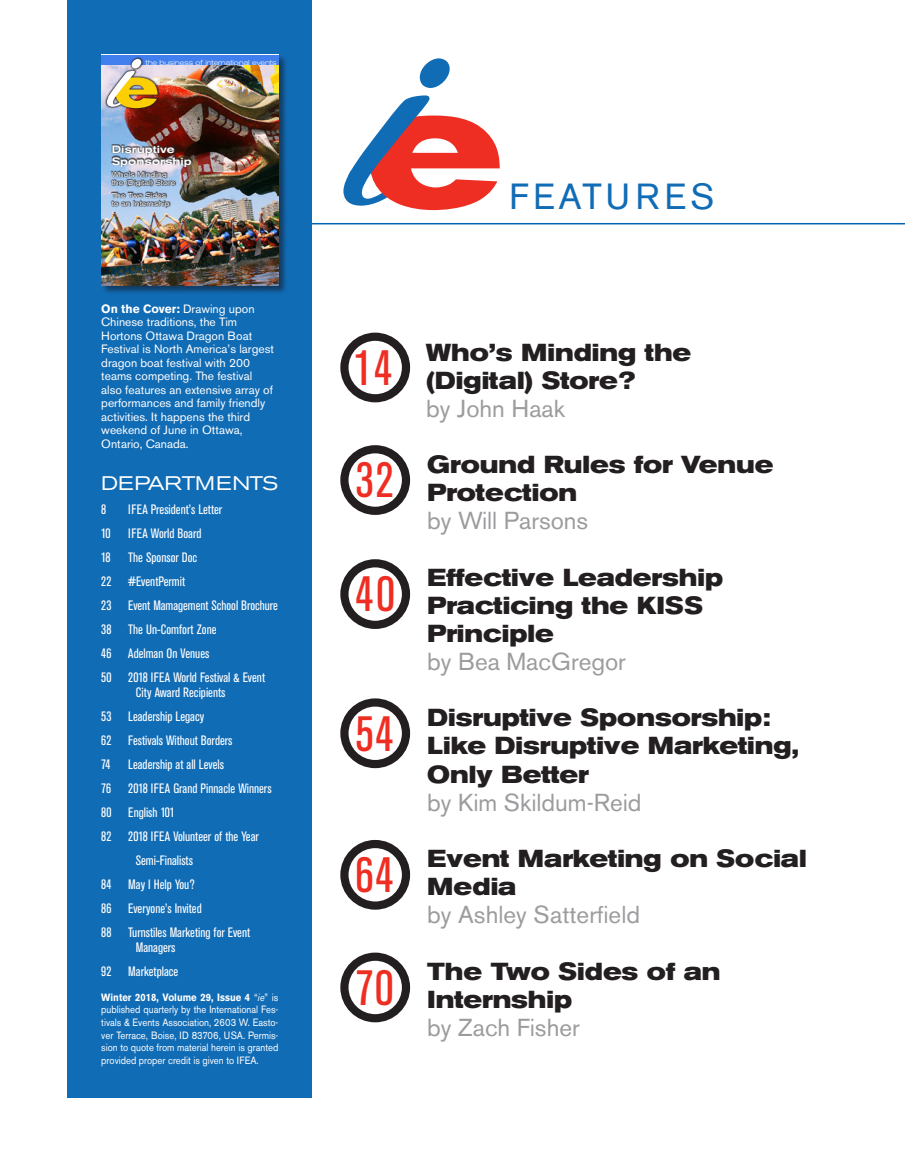
<style>
.page{position:relative;width:905px;height:1175px;background:#fff}
.page>*{position:absolute;margin:0;border:0;box-sizing:border-box;transform-origin:0 0}
.t1{font:condensed 49.2px "Akzidenz Grotesk BE";letter-spacing:.03em;color:#ee2e22}
.t2{font:36px "Akzidenz Grotesk BE";letter-spacing:.12em;color:#116cb6}
.t3{font:700 expanded 24.3px/28.2px "Akzidenz Grotesk BE";color:#231f20;scale:.94 1}
.t4{font:24.3px "Akzidenz Grotesk BE";color:#9c9b9e}
.t5{font:expanded 19.5px "Akzidenz Grotesk BE";letter-spacing:-.015em;color:#fff}
.t6{font:condensed 13.5px/15px "Akzidenz Grotesk BE";color:#fff}
.t7{font:12px/13.5px "Akzidenz Grotesk BE";color:#fff}
.t8{font:500 expanded 10.65px/11.6px "Akzidenz Grotesk BE";color:#fff}
.t9{font:10.5px/12.6px "Akzidenz Grotesk BE";color:#fff;text-align:justify;scale:.9 1}
.t10{font:300 expanded 7.05px "Akzidenz Grotesk BE";letter-spacing:-.015em;color:#fff}
.t11{font:expanded 7.05px/8.2px "Akzidenz Grotesk BE";color:#fff;scale:.95 1}
.t12{font:expanded 7.05px/8.2px "Akzidenz Grotesk BE";color:#fff;scale:.94 1}
.s1{font-weight:700}
.s2{font-style:italic}
</style>
<div class="page">
<svg style="left:344px;top:337px;width:62px;height:61px"></svg>
<div style="left:340px;top:332px;width:70px;height:70px;border:8px solid #231f20;border-radius:50%"></div>
<svg style="left:344px;top:449px;width:62px;height:62px"></svg>
<div style="left:340px;top:445px;width:70px;height:70px;border:8px solid #231f20;border-radius:50%"></div>
<svg style="left:344px;top:563px;width:62px;height:62px"></svg>
<div style="left:340px;top:559px;width:70px;height:70px;border:8px solid #231f20;border-radius:50%"></div>
<svg style="left:344px;top:702px;width:62px;height:62px"></svg>
<div style="left:340px;top:698px;width:70px;height:70px;border:8px solid #231f20;border-radius:50%"></div>
<div style="left:340px;top:840px;width:70px;height:69px;border:8px solid #231f20;border-radius:50%"></div>
<svg style="left:344px;top:956px;width:62px;height:62px"></svg>
<div style="left:340px;top:952px;width:70px;height:70px;border:8px solid #231f20;border-radius:50%"></div>
<svg style="left:420px;top:58px;width:29px;height:30px"></svg>
<svg style="left:343px;top:95px;width:157px;height:115px"></svg>
<hr style="left:287px;top:223px;width:617px;height:1px;background:#0162b1">
<div style="left:68px;top:0;width:244px;height:1097px;background:#116cb6"></div>
<div style="left:101px;top:54px;width:187px;height:242px;background:#110a0c;opacity:.5"></div>
<img style="left:101px;top:64px;width:177px;height:222px">
<div style="left:110px;top:144px;width:83px;height:65px;background:#231f20;opacity:.75"></div>
<div style="left:101px;top:55px;width:177px;height:9px;background:#417fee"></div>
<div style="left:104px;top:56px;width:56px;height:55px;background:#231f20;opacity:.75"></div>
<div style="left:132px;top:59px;width:9px;height:9px;background:#fff;border-radius:3px"></div>
<svg style="left:107px;top:71px;width:50px;height:37px;background:#d8bc6b"></svg>
<p class="t10" style="left:145px;top:58px;width:133px">the business of international events</p>
<p class="t8" style="left:112px;top:144px;width:82px">Disruptive<br>Sponsorship</p>
<p class="t11" style="left:112px;top:170px;width:68px">Who’s Minding the (Digital) Store</p>
<p class="t12" style="left:112px;top:191px;width:63px">The Two Sides to an Internship</p>
<p class="t7" style="left:101px;top:302px;width:174px"><span class="s1">On the Cover:</span> Drawing upon<br>Chinese traditions, the Tim<br>Hortons Ottawa Dragon Boat<br>Festival is North America’s largest dragon boat festival with 200 teams competing. The festival also features an extensive array of performances and family friendly activities. It happens the third weekend of June in Ottawa,<br>Ontario, Canada.</p>
<p class="t5" style="left:101px;top:472px;width:179px">DEPARTMENTS</p>
<p class="t6" style="left:101px;top:502px;width:7px">8</p>
<p class="t6" style="left:128px;top:502px;width:95px">IFEA President’s Letter</p>
<p class="t6" style="left:101px;top:526px;width:11px">10</p>
<p class="t6" style="left:128px;top:526px;width:75px">IFEA World Board</p>
<p class="t6" style="left:101px;top:550px;width:11px">18</p>
<p class="t6" style="left:128px;top:550px;width:71px">The Sponsor Doc</p>
<p class="t6" style="left:101px;top:574px;width:12px">22</p>
<p class="t6" style="left:128px;top:574px;width:58px">#EventPermit</p>
<p class="t6" style="left:101px;top:598px;width:12px">23</p>
<p class="t6" style="left:128px;top:598px;width:151px">Event Mamagement School Brochure</p>
<p class="t6" style="left:101px;top:622px;width:117px">38 The Un-Comfort Zone</p>
<p class="t6" style="left:101px;top:646px;width:110px">46 Adelman On Venues</p>
<p class="t6" style="left:101px;top:670px;width:165px;text-align:center">50 2018 IFEA World Festival &amp; Event<br>City Award Recipients</p>
<p class="t6" style="left:101px;top:709px;width:12px">53</p>
<p class="t6" style="left:128px;top:709px;width:77px">Leadership Legacy</p>
<p class="t6" style="left:101px;top:733px;width:12px">62</p>
<p class="t6" style="left:128px;top:733px;width:106px">Festivals Without Borders</p>
<p class="t6" style="left:101px;top:757px;width:11px">74</p>
<p class="t6" style="left:128px;top:757px;width:97px">Leadership at all Levels</p>
<p class="t6" style="left:101px;top:781px;width:12px">76</p>
<p class="t6" style="left:128px;top:781px;width:145px">2018 IFEA Grand Pinnacle Winners</p>
<p class="t6" style="left:101px;top:805px;width:75px">80 English 101</p>
<p class="t6" style="left:101px;top:829px;width:12px">82</p>
<p class="t6" style="left:136px;top:824px;width:125px;line-height:24px;text-indent:-8px">2018 IFEA Volunteer of the Year<br>Semi-Finalists</p>
<p class="t6" style="left:101px;top:877px;width:12px">84</p>
<p class="t6" style="left:128px;top:877px;width:68px">May I Help You?</p>
<p class="t6" style="left:101px;top:901px;width:102px">86 Everyone’s Invited</p>
<p class="t6" style="left:136px;top:925px;width:116px;text-indent:-34px">88 Turnstiles Marketing for Event<br>Managers</p>
<p class="t6" style="left:101px;top:964px;width:12px">92</p>
<p class="t6" style="left:128px;top:964px;width:52px">Marketplace</p>
<p class="t9" style="left:101px;top:990px;width:198px"><span class="s1">Winter 2018, Volume 29, Issue 4</span> “<span class="s2">ie</span>” is published quarterly by the International Fes&shy;tivals &amp; Events Association, 2603 W. Easto&shy;ver Terrace, Boise, ID 83706, USA. Permis&shy;sion to quote from material herein is granted provided proper credit is given to IFEA.</p>
<p class="t2" style="left:509px;top:175px;width:207px">FEATURES</p>
<p class="t1" style="left:354px;top:340px;width:40px">14</p>
<p class="t3" style="left:426px;top:338px;width:283px">Who’s Minding the (Digital) Store?</p>
<p class="t4" style="left:426px;top:394px;width:140px">by John Haak</p>
<p class="t1" style="left:355px;top:453px;width:40px">32</p>
<p class="t3" style="left:427px;top:451px;width:370px">Ground Rules for Venue<br>Protection</p>
<p class="t4" style="left:427px;top:506px;width:162px">by Will Parsons</p>
<p class="t1" style="left:355px;top:567px;width:41px">40</p>
<p class="t3" style="left:427px;top:563px;width:316px">Effective Leadership<br>Practicing the KISS<br>Principle</p>
<p class="t4" style="left:427px;top:647px;width:200px">by Bea MacGregor</p>
<p class="t1" style="left:355px;top:706px;width:40px">54</p>
<p class="t3" style="left:427px;top:704px;width:397px">Disruptive Sponsorship:<br>Like Disruptive Marketing,<br>Only Better</p>
<p class="t4" style="left:427px;top:787px;width:216px">by Kim Skildum-Reid</p>
<p class="t1" style="left:355px;top:847px;width:40px">64</p>
<p class="t3" style="left:427px;top:844px;width:405px">Event Marketing on Social<br>Media</p>
<p class="t4" style="left:427px;top:900px;width:214px">by Ashley Satterfield</p>
<p class="t1" style="left:355px;top:960px;width:39px">70</p>
<p class="t3" style="left:427px;top:957px;width:313px">The Two Sides of an<br>Internship</p>
<p class="t4" style="left:427px;top:1012px;width:154px">by Zach Fisher</p>
</div>
